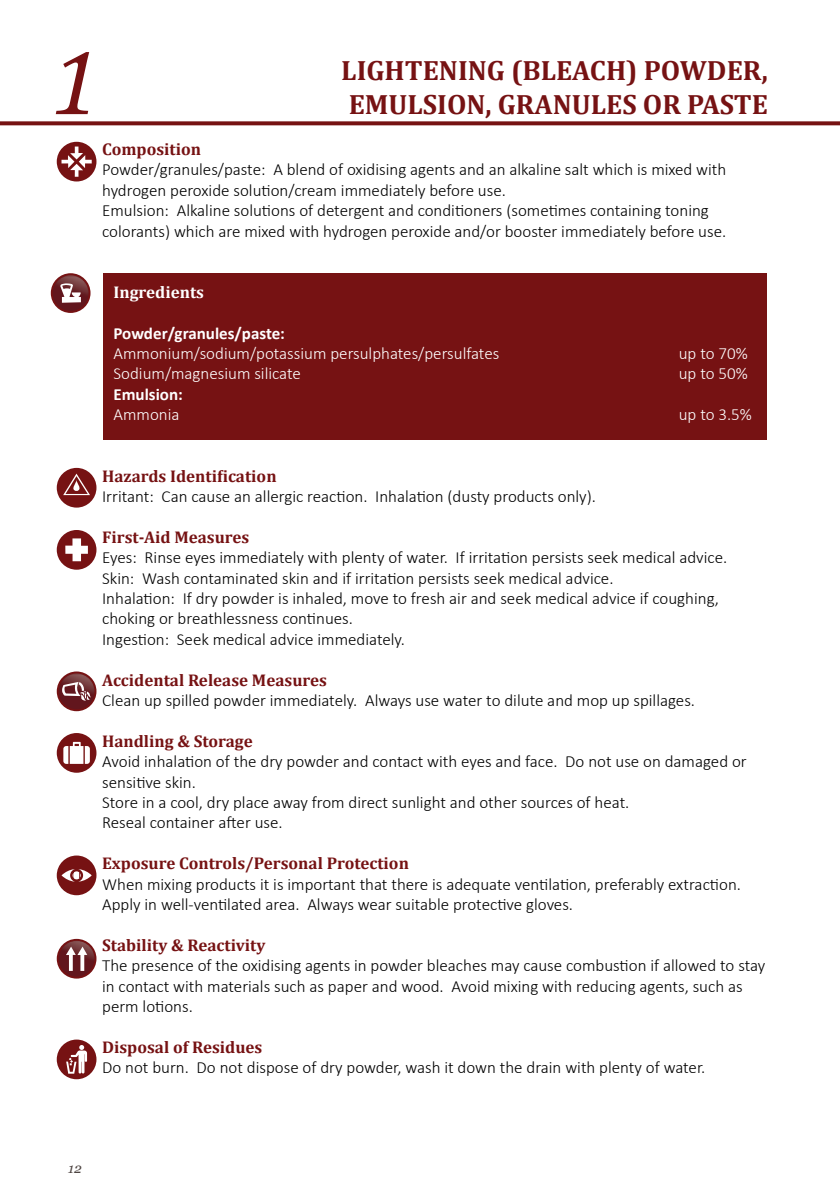
<style>
.page{position:relative;width:840px;height:1191px;background:#fff}
.page>*{position:absolute;margin:0;border:0;box-sizing:border-box;transform-origin:0 0}
.t1{font:italic 92px "Cambria";color:#761213}
.t2{font:700 28px/33.6px "Cambria";color:#761213}
.t3{font:300 17px/20.4px "Calibri";color:#000}
.t4{font:700 17px "Cambria";color:#761213}
.t5{font:300 17px "Calibri";color:#fff}
.t6{font:700 17px "Calibri";color:#fff}
.t7{font:700 17px "Cambria";color:#fff}
.t8{font:italic 13.8px "Georgia";color:#4e4542}
</style>
<div class="page">
<svg style="left:0;top:121px;width:839px;height:4px;fill:#761213"></svg>
<div style="left:103px;top:273px;width:663px;height:167px;background:#761213"></div>
<div style="left:57px;top:142px;width:39px;height:39px;background:#761213;border-radius:50%"></div>
<svg style="left:61px;top:146px;width:31px;height:31px"></svg>
<div style="left:57px;top:468px;width:39px;height:39px;background:#761213;border-radius:50%"></div>
<svg style="left:63px;top:473px;width:27px;height:22px"></svg>
<div style="left:57px;top:530px;width:39px;height:40px;background:#761213;border-radius:50%"></div>
<svg style="left:65px;top:538px;width:23px;height:23px"></svg>
<div style="left:57px;top:733px;width:39px;height:39px;background:#761213;border-radius:50%"></div>
<svg style="left:63px;top:742px;width:27px;height:22px"></svg>
<div style="left:57px;top:855px;width:39px;height:40px;background:#761213;border-radius:50%"></div>
<svg style="left:61px;top:869px;width:31px;height:12px"></svg>
<div style="left:57px;top:1039px;width:39px;height:40px;background:#761213;border-radius:50%"></div>
<svg style="left:66px;top:1045px;width:21px;height:29px"></svg>
<svg style="left:51px;top:273px;width:39px;height:40px"></svg>
<img style="left:53px;top:275px;width:35px;height:36px;border-radius:18px">
<svg style="left:60px;top:283px;width:21px;height:20px"></svg>
<svg style="left:57px;top:671px;width:39px;height:40px"></svg>
<img style="left:59px;top:673px;width:35px;height:36px;border-radius:18px">
<svg style="left:62px;top:682px;width:29px;height:19px"></svg>
<svg style="left:57px;top:939px;width:39px;height:39px"></svg>
<img style="left:59px;top:941px;width:35px;height:35px;border-radius:18px">
<svg style="left:66px;top:946px;width:21px;height:25px"></svg>
<h1 class="t1" style="left:51px;top:18px;width:50px">1</h1>
<h2 class="t2" style="left:341px;top:53px;width:428px">LIGHTENING (BLEACH) POWDER,<br>EMULSION, GRANULES OR PASTE</h2>
<p class="t4" style="left:102px;top:137px;width:100px">Composition</p>
<p class="t3" style="left:102px;top:159px;width:625px">Powder/granules/paste: A blend of oxidising agents and an alkaline salt which is mixed with hydrogen peroxide solution/cream immediately before use.<br>Emulsion: Alkaline solutions of detergent and conditioners (sometimes containing toning colorants) which are mixed with hydrogen peroxide and/or booster immediately before use.</p>
<p class="t7" style="left:113px;top:280px;width:92px">Ingredients</p>
<p class="t6" style="left:113px;top:322px;width:173px">Powder/granules/paste:</p>
<p class="t5" style="left:113px;top:343px;width:387px">Ammonium/sodium/potassium persulphates/persulfates</p>
<p class="t5" style="left:678px;top:343px;width:70px">up to 70%</p>
<p class="t5" style="left:113px;top:363px;width:189px">Sodium/magnesium silicate</p>
<p class="t5" style="left:678px;top:363px;width:70px">up to 50%</p>
<p class="t6" style="left:113px;top:383px;width:71px">Emulsion:</p>
<p class="t5" style="left:113px;top:404px;width:67px">Ammonia</p>
<p class="t5" style="left:678px;top:404px;width:75px">up to 3.5%</p>
<p class="t4" style="left:102px;top:464px;width:176px">Hazards Identification</p>
<p class="t3" style="left:102px;top:486px;width:495px">Irritant: Can cause an allergic reaction. Inhalation (dusty products only).</p>
<p class="t4" style="left:102px;top:525px;width:149px">First-Aid Measures</p>
<p class="t3" style="left:102px;top:547px;width:626px">Eyes: Rinse eyes immediately with plenty of water. If irritation persists seek medical advice.<br>Skin: Wash contaminated skin and if irritation persists seek medical advice.<br>Inhalation: If dry powder is inhaled, move to fresh air and seek medical advice if coughing, choking or breathlessness continues.<br>Ingestion: Seek medical advice immediately.</p>
<p class="t4" style="left:102px;top:668px;width:226px">Accidental Release Measures</p>
<p class="t3" style="left:102px;top:690px;width:594px">Clean up spilled powder immediately. Always use water to dilute and mop up spillages.</p>
<p class="t4" style="left:102px;top:729px;width:152px">Handling &amp; Storage</p>
<p class="t3" style="left:102px;top:751px;width:645px">Avoid inhalation of the dry powder and contact with eyes and face. Do not use on damaged or sensitive skin.<br>Store in a cool, dry place away from direct sunlight and other sources of heat.<br>Reseal container after use.</p>
<p class="t4" style="left:102px;top:851px;width:308px">Exposure Controls/Personal Protection</p>
<p class="t3" style="left:102px;top:873px;width:640px">When mixing products it is important that there is adequate ventilation, preferably extraction.<br>Apply in well-ventilated area. Always wear suitable protective gloves.</p>
<p class="t4" style="left:102px;top:933px;width:165px">Stability &amp; Reactivity</p>
<p class="t3" style="left:102px;top:955px;width:664px">The presence of the oxidising agents in powder bleaches may cause combustion if allowed to stay in contact with materials such as paper and wood. Avoid mixing with reducing agents, such as perm lotions.</p>
<p class="t4" style="left:102px;top:1035px;width:162px">Disposal of Residues</p>
<p class="t3" style="left:102px;top:1057px;width:604px">Do not burn. Do not dispose of dry powder, wash it down the drain with plenty of water.</p>
<p class="t8" style="left:68px;top:1159px;width:15px">12</p>
</div>
